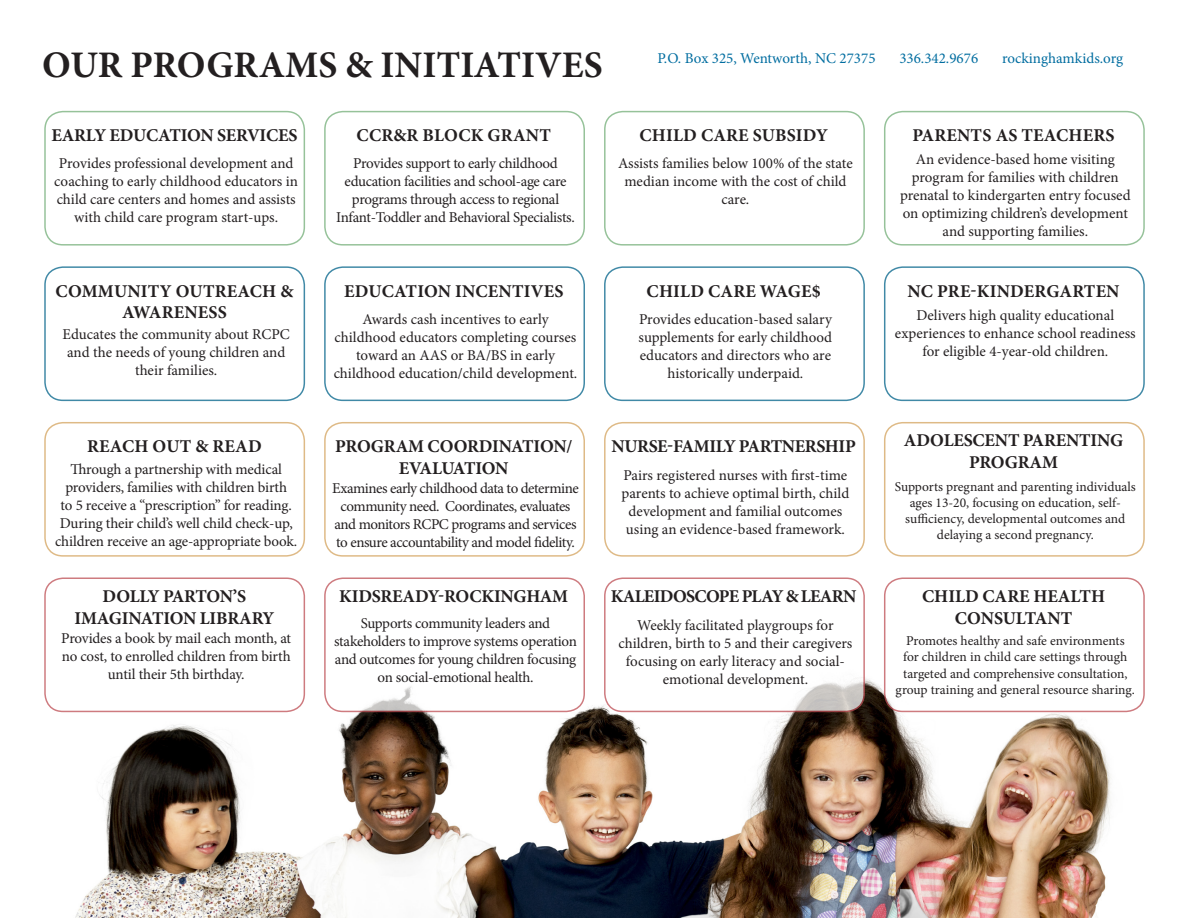
<style>
.page{position:relative;width:1188px;height:918px;background:#fff}
.page>*{position:absolute;margin:0;border:0;box-sizing:border-box;transform-origin:0 0}
.t1{font:700 37.5px "Minion Pro";color:#231f20}
.t2{font:700 18px/21.6px "Minion Pro";letter-spacing:-.01em;color:#231f20;text-align:center}
.t3{font:700 18px/21.6px "Minion Pro";letter-spacing:.01em;color:#231f20;text-align:center}
.t4{font:700 18px "Minion Pro";letter-spacing:-.04em;color:#231f20}
.t5{font:15px/18px "Minion Pro";letter-spacing:-.01em;color:#231f20;text-align:center}
.t6{font:15px/18px "Minion Pro";letter-spacing:-.03em;color:#231f20;text-align:center}
.t7{font:15px "Minion Pro";color:#006da0}
.t8{font:13.5px/16.2px "Minion Pro";letter-spacing:-.005em;color:#231f20;text-align:center}
</style>
<div class="page">
<img style="left:47px;top:619px;width:1098px;height:299px">
<div style="left:44px;top:111px;width:261px;height:135px;border:2px solid #73ae78;border-radius:18px"></div>
<div style="left:324px;top:111px;width:261px;height:135px;border:2px solid #73ae78;border-radius:18px"></div>
<div style="left:604px;top:111px;width:261px;height:135px;border:2px solid #73ae78;border-radius:18px"></div>
<div style="left:884px;top:111px;width:261px;height:135px;border:2px solid #73ae78;border-radius:18px"></div>
<div style="left:44px;top:266px;width:261px;height:135px;border:2px solid #006289;border-radius:18px"></div>
<div style="left:324px;top:266px;width:261px;height:135px;border:2px solid #006289;border-radius:18px"></div>
<div style="left:604px;top:266px;width:261px;height:135px;border:2px solid #006289;border-radius:18px"></div>
<div style="left:884px;top:266px;width:261px;height:135px;border:2px solid #006289;border-radius:18px"></div>
<div style="left:44px;top:422px;width:261px;height:135px;border:2px solid #d4a35e;border-radius:18px"></div>
<div style="left:324px;top:422px;width:261px;height:135px;border:2px solid #d4a35e;border-radius:18px"></div>
<div style="left:604px;top:422px;width:261px;height:135px;border:2px solid #d4a35e;border-radius:18px"></div>
<div style="left:884px;top:422px;width:261px;height:135px;border:2px solid #d4a35e;border-radius:18px"></div>
<div style="left:44px;top:578px;width:261px;height:134px;border:2px solid #be4f55;border-radius:18px"></div>
<div style="left:325px;top:578px;width:259px;height:133px;background:#fff;border-radius:18px"></div>
<div style="left:324px;top:578px;width:261px;height:134px;border:2px solid #be4f55;border-radius:18px"></div>
<div style="left:605px;top:578px;width:259px;height:133px;background:#fff;border-radius:18px"></div>
<div style="left:604px;top:578px;width:261px;height:134px;border:2px solid #be4f55;border-radius:18px"></div>
<div style="left:885px;top:578px;width:259px;height:133px;background:#fff;border-radius:18px"></div>
<div style="left:884px;top:578px;width:261px;height:134px;border:2px solid #be4f55;border-radius:18px"></div>
<p class="t1" style="left:42px;top:38px;width:562px">OUR PROGRAMS &amp; INITIATIVES</p>
<p class="t7" style="left:658px;top:49px;width:219px">P.O. Box 325, Wentworth, NC 27375</p>
<p class="t7" style="left:899px;top:49px;width:80px">336.342.9676</p>
<p class="t7" style="left:1002px;top:49px;width:123px">rockinghamkids.org</p>
<p class="t2" style="left:51px;top:124px;width:248px">EARLY EDUCATION SERVICES</p>
<p class="t5" style="left:54px;top:155px;width:245px">Provides professional development and coaching to early childhood educators in child care centers and homes and assists with child care program start-ups.</p>
<p class="t3" style="left:56px;top:280px;width:239px">COMMUNITY OUTREACH &amp;<br>AWARENESS</p>
<p class="t5" style="left:63px;top:325px;width:229px">Educates the community about RCPC and the needs of young children and their families.</p>
<p class="t3" style="left:87px;top:435px;width:176px">REACH OUT &amp; READ</p>
<p class="t5" style="left:55px;top:460px;width:244px">Through a partnership with medical providers, families with children birth<br>to 5 receive a “prescription” for reading.<br>During their child’s well child check-up, children receive an age-appropriate book.</p>
<p class="t2" style="left:75px;top:586px;width:201px">DOLLY PARTON’S<br>IMAGINATION LIBRARY</p>
<p class="t5" style="left:61px;top:630px;width:232px">Provides a book by mail each month, at no cost, to enrolled children from birth until their 5th birthday.</p>
<p class="t3" style="left:357px;top:124px;width:196px">CCR&amp;R BLOCK GRANT</p>
<p class="t5" style="left:336px;top:155px;width:240px">Provides support to early childhood education facilities and school-age care programs through access to regional Infant-Toddler and Behavioral Specialists.</p>
<p class="t3" style="left:344px;top:280px;width:221px">EDUCATION INCENTIVES</p>
<p class="t5" style="left:334px;top:310px;width:245px">Awards cash incentives to early childhood educators completing courses toward an AAS or BA/BS in early childhood education/child development.</p>
<p class="t2" style="left:335px;top:435px;width:239px">PROGRAM COORDINATION/<br>EVALUATION</p>
<p class="t6" style="left:332px;top:479px;width:248px">Examines early childhood data to determine community need. Coordinates, evaluates and monitors RCPC programs and services to ensure accountability and model fidelity.</p>
<p class="t2" style="left:339px;top:586px;width:230px">KIDSREADY-ROCKINGHAM</p>
<p class="t5" style="left:334px;top:615px;width:244px">Supports community leaders and stakeholders to improve systems operation and outcomes for young children focusing on social-emotional health.</p>
<p class="t3" style="left:640px;top:124px;width:190px">CHILD CARE SUBSIDY</p>
<p class="t5" style="left:618px;top:155px;width:236px">Assists families below 100% of the state median income with the cost of child care.</p>
<p class="t3" style="left:647px;top:280px;width:176px">CHILD CARE WAGE$</p>
<p class="t5" style="left:639px;top:310px;width:195px">Provides education-based salary supplements for early childhood educators and directors who are historically underpaid.</p>
<p class="t2" style="left:611px;top:435px;width:246px">NURSE-FAMILY PARTNERSHIP</p>
<p class="t5" style="left:622px;top:466px;width:229px">Pairs registered nurses with first-time parents to achieve optimal birth, child development and familial outcomes using an evidence-based framework.</p>
<p class="t4" style="left:611px;top:584px;width:247px">KALEIDOSCOPE PLAY &amp; LEARN</p>
<p class="t5" style="left:618px;top:616px;width:235px">Weekly facilitated playgroups for children, birth to 5 and their caregivers focusing on early literacy and social&shy;emotional development.</p>
<p class="t3" style="left:913px;top:124px;width:204px">PARENTS AS TEACHERS</p>
<p class="t5" style="left:900px;top:150px;width:232px">An evidence-based home visiting program for families with children prenatal to kindergarten entry focused on optimizing children’s development and supporting families.</p>
<p class="t3" style="left:908px;top:280px;width:214px">NC PRE-KINDERGARTEN</p>
<p class="t5" style="left:895px;top:306px;width:242px">Delivers high quality educational experiences to enhance school readiness for eligible 4-year-old children.</p>
<p class="t2" style="left:904px;top:429px;width:221px">ADOLESCENT PARENTING<br>PROGRAM</p>
<p class="t8" style="left:895px;top:478px;width:243px">Supports pregnant and parenting individuals ages 13-20, focusing on education, self&shy;sufficiency, developmental outcomes and delaying a second pregnancy.</p>
<p class="t2" style="left:922px;top:586px;width:185px">CHILD CARE HEALTH</p>
<p class="t2" style="left:955px;top:607px;width:119px">CONSULTANT</p>
<p class="t8" style="left:896px;top:633px;width:241px">Promotes healthy and safe environments<br>for children in child care settings through targeted and comprehensive consultation, group training and general resource sharing.</p>
</div>
